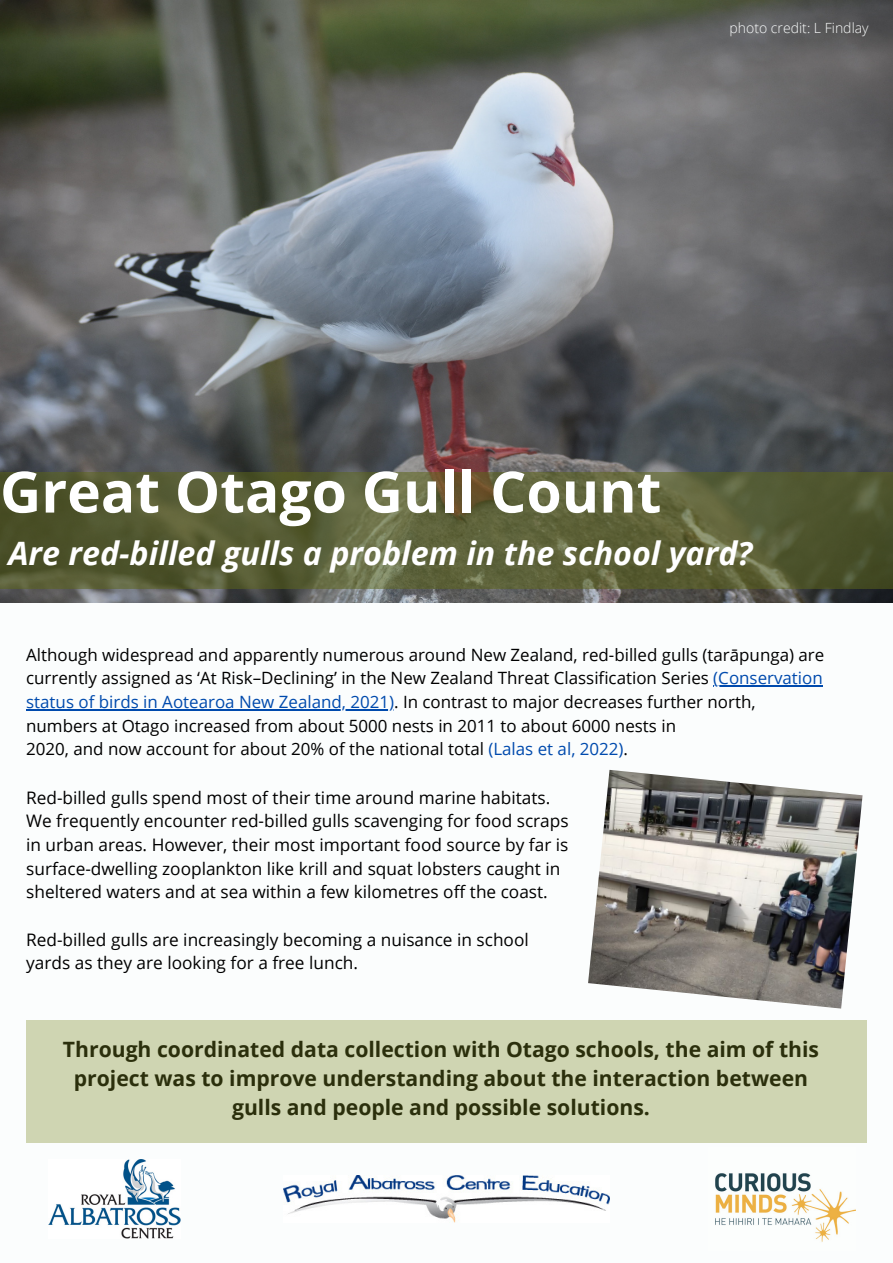
<style>
.page{position:relative;width:893px;height:1263px;background:#fbfdfd}
.page>*{position:absolute;margin:0;border:0;box-sizing:border-box;transform-origin:0 0}
.t1{font:700 57px "Open Sans";color:#fff}
.t2{font:italic 700 32.25px "Open Sans";color:#fff}
.t3{font:700 21.15px/29.2px "Open Sans";color:#000;text-align:center}
.t4{font:17.25px/23.6px "Open Sans";color:#000}
.t5{font:16.95px/23.6px "Open Sans";color:#000}
.t6{font:300 14.02px "Open Sans";color:#fbfdfd}
.s1{color:#004aad}
</style>
<div class="page">
<img style="left:0;top:0;width:893px;height:602px">
<svg style="left:0;top:472px;width:893px;height:116px;background:#595e36"></svg>
<img style="left:284px;top:1175px;width:325px;height:48px">
<img style="left:715px;top:1173px;width:140px;height:69px">
<img style="left:48px;top:1159px;width:133px;height:80px">
<hr style="left:713px;top:685px;width:110px;height:2px;background:#004aad">
<hr style="left:26px;top:709px;width:368px;height:2px;background:#004aad">
<div style="left:26px;top:1020px;width:841px;height:122px;background:#cfd5b2"></div>
<img style="left:588px;top:770px;width:274px;height:238px">
<p class="t6" style="left:729px;top:18px;width:141px">photo credit: L Findlay</p>
<h1 class="t1" style="left:0;top:452px;width:663px">Great Otago Gull Count</h1>
<h2 class="t2" style="left:8px;top:531px;width:745px">Are red-billed gulls a problem in the school yard?</h2>
<p class="t5" style="left:26px;top:642px;width:799px">Although widespread and apparently numerous around New Zealand, red-billed gulls (tarāpunga) are currently assigned as ‘At Risk–Declining’ in the New Zealand Threat Classification Series <span class="s1">(Conservation status of birds in Aotearoa New Zealand, 2021)</span>. In contrast to major decreases further north, numbers at Otago increased from about 5000 nests in 2011 to about 6000 nests in<br>2020, and now account for about 20% of the national total <span class="s1">(Lalas et al, 2022)</span>.</p>
<p class="t4" style="left:26px;top:785px;width:544px">Red-billed gulls spend most of their time around marine habitats.<br>We frequently encounter red-billed gulls scavenging for food scraps in urban areas. However, their most important food source by far is surface-dwelling zooplankton like krill and squat lobsters caught in sheltered waters and at sea within a few kilometres off the coast.</p>
<p class="t4" style="left:26px;top:927px;width:504px">Red-billed gulls are increasingly becoming a nuisance in school yards as they are looking for a free lunch.</p>
<p class="t3" style="left:63px;top:1034px;width:757px">Through coordinated data collection with Otago schools, the aim of this project was to improve understanding about the interaction between gulls and people and possible solutions.</p>
</div>
